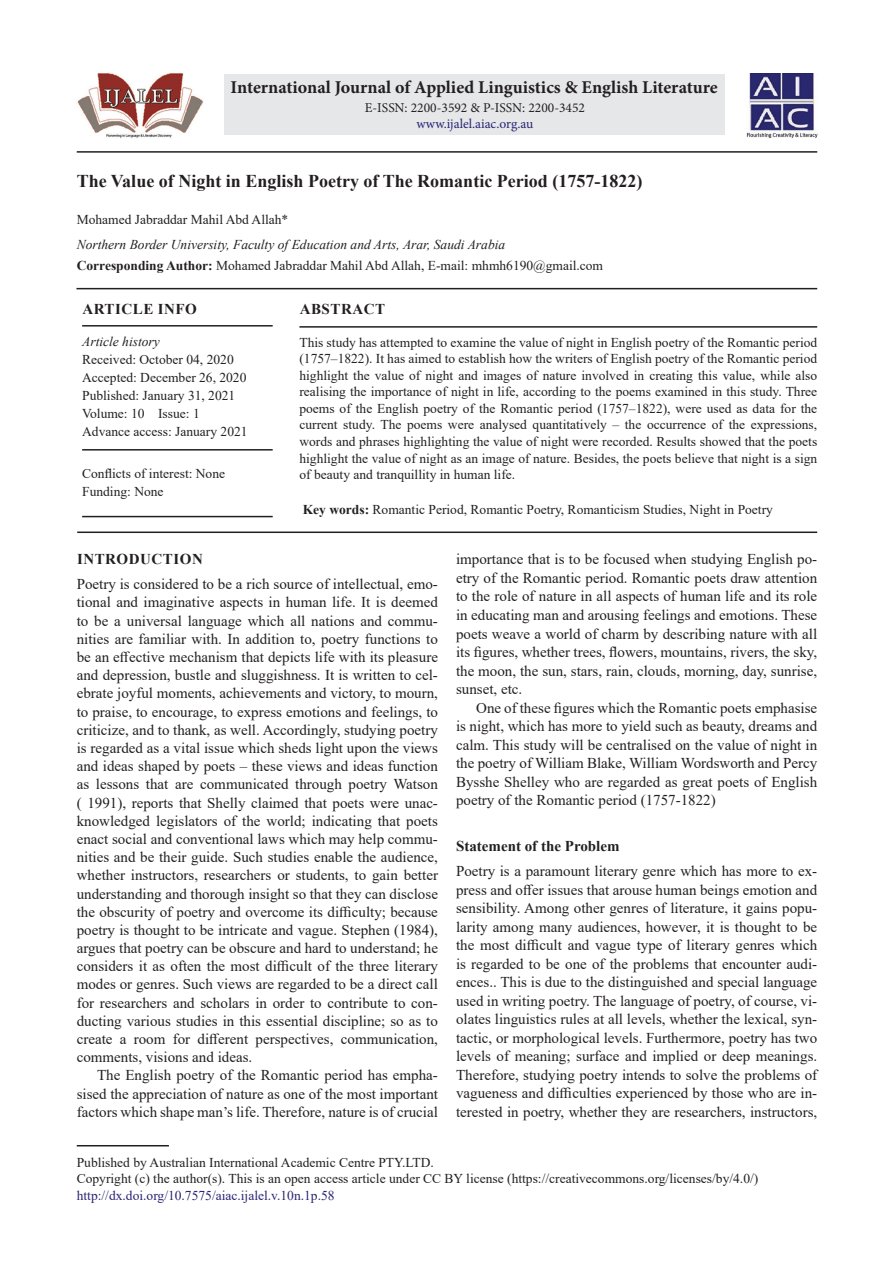
<style>
.page{position:relative;width:894px;height:1263px;background:#fff}
.page>*{position:absolute;margin:0;border:0;box-sizing:border-box;transform-origin:0 0}
.AT{font:700 18px "Times New Roman";color:#231f20}
.J_Name{font:700 18px "Minion Pro";color:#231f20}
.TXFL{font:15px/18.1px "Times New Roman";color:#231f20;text-align:justify}
.TX{font:15px/18.5px "Times New Roman";color:#231f20;text-align:justify}
.ART_INFO{font:700 15px "Times New Roman";letter-spacing:.035em;color:#231f20}
.ART_INFO-2{font:700 15px "Times New Roman";color:#231f20}
.ABSH{font:700 15px "Times New Roman";letter-spacing:.035em;color:#231f20}
.ABS{font:13.5px/16.5px "Times New Roman";color:#231f20;text-align:justify}
.PUB_Details{font:13.5px/16.5px "Times New Roman";color:#231f20}
.HIS{font:13.5px/18px "Times New Roman";color:#231f20}
.ADD{font:13.5px "Times New Roman";color:#231f20}
.KWD{font:13.5px "Times New Roman";color:#231f20}
.AFF{font:italic 13.5px "Times New Roman";color:#231f20}
.HIS_1{font:13.5px/18px "Times New Roman";color:#231f20}
.ISSN_Num{font:13.5px "Minion Pro";color:#231f20}
.AU{font:13.5px "Times New Roman";color:#231f20}
.ISSN_Web{font:13.5px "Minion Pro";color:#282574}
.s1{font-weight:700}
.s2{color:#282574}
.s3{font-style:italic}
</style>
<div class="page">
<hr style="left:77px;top:151px;width:739px;height:2px;background:#231f20">
<hr style="left:76px;top:288px;width:740px;height:1px;background:#231f20">
<hr style="left:299px;top:326px;width:517px;height:2px;background:#231f20">
<hr style="left:77px;top:531px;width:739px;height:2px;background:#231f20">
<hr style="left:77px;top:1145px;width:92px;height:1px;background:#231f20">
<div style="left:224px;top:74px;width:501px;height:60px;background:#e6e7e9"></div>
<img style="left:746px;top:73px;width:70px;height:65px">
<img style="left:77px;top:73px;width:126px;height:65px">
<hr style="left:82px;top:325px;width:190px;height:1px;background:#231f20">
<hr style="left:82px;top:449px;width:190px;height:1px;background:#231f20">
<hr style="left:82px;top:516px;width:190px;height:1px;background:#231f20">
<p class="J_Name" style="left:230px;top:75px;width:488px">International Journal of Applied Linguistics &amp; English Literature</p>
<p class="ISSN_Num" style="left:364px;top:98px;width:222px">E-ISSN: 2200-3592 &amp; P-ISSN: 2200-3452</p>
<p class="ISSN_Web" style="left:416px;top:115px;width:118px">www.ijalel.aiac.org.au</p>
<p class="AT" style="left:77px;top:168px;width:567px">The Value of Night in English Poetry of The Romantic Period (1757-1822)</p>
<p class="AU" style="left:77px;top:210px;width:213px">Mohamed Jabraddar Mahil Abd Allah*</p>
<p class="AFF" style="left:77px;top:236px;width:430px">Northern Border University, Faculty of Education and Arts, Arar, Saudi Arabia</p>
<p class="ADD" style="left:77px;top:256px;width:527px"><span class="s1">Corresponding Author:</span> Mohamed Jabraddar Mahil Abd Allah, E-mail: mhmh6190@gmail.com</p>
<p class="ABSH" style="left:299px;top:298px;width:87px">ABSTRACT</p>
<p class="ABS" style="left:299px;top:334px;width:519px">This study has attempted to examine the value of night in English poetry of the Romantic period (1757–1822). It has aimed to establish how the writers of English poetry of the Romantic period highlight the value of night and images of nature involved in creating this value, while also realising the importance of night in life, according to the poems examined in this study. Three poems of the English poetry of the Romantic period (1757–1822), were used as data for the current study. The poems were analysed quantitatively – the occurrence of the expressions, words and phrases highlighting the value of night were recorded. Results showed that the poets highlight the value of night as an image of nature. Besides, the poets believe that night is a sign of beauty and tranquillity in human life.</p>
<p class="KWD" style="left:303px;top:499px;width:471px"><span class="s1">Key words:</span> Romantic Period, Romantic Poetry, Romanticism Studies, Night in Poetry</p>
<h1 class="ART_INFO" style="left:77px;top:548px;width:127px">INTRODUCTION</h1>
<p class="TXFL" style="left:77px;top:574px;width:362px">Poetry is considered to be a rich source of intellectual, emo&shy;tional and imaginative aspects in human life. It is deemed to be a universal language which all nations and commu&shy;nities are familiar with. In addition to, poetry functions to be an effective mechanism that depicts life with its pleasure and depression, bustle and sluggishness. It is written to cel&shy;ebrate joyful moments, achievements and victory, to mourn, to praise, to encourage, to express emotions and feelings, to criticize, and to thank, as well. Accordingly, studying poetry is regarded as a vital issue which sheds light upon the views and ideas shaped by poets – these views and ideas function as lessons that are communicated through poetry Watson ( 1991), reports that Shelly claimed that poets were unac&shy;knowledged legislators of the world; indicating that poets enact social and conventional laws which may help commu&shy;nities and be their guide. Such studies enable the audience, whether instructors, researchers or students, to gain better understanding and thorough insight so that they can disclose the obscurity of poetry and overcome its difficulty; because poetry is thought to be intricate and vague. Stephen (1984), argues that poetry can be obscure and hard to understand; he considers it as often the most difficult of the three literary modes or genres. Such views are regarded to be a direct call for researchers and scholars in order to contribute to con&shy;ducting various studies in this essential discipline; so as to create a room for different perspectives, communication, comments, visions and ideas.</p>
<p class="TX" style="left:77px;top:1065px;width:362px;text-indent:20px">The English poetry of the Romantic period has empha&shy;sised the appreciation of nature as one of the most important factors which shape man’s life. Therefore, nature is of crucial</p>
<p class="PUB_Details" style="left:77px;top:1153px;width:682px">Published by Australian International Academic Centre PTY.LTD.<br>Copyright (c) the author(s). This is an open access article under CC BY license (https://creativecommons.org/licenses/by/4.0/) <span class="s2">http://dx.doi.org/10.7575/aiac.ijalel.v.10n.1p.58</span></p>
<p class="ART_INFO" style="left:82px;top:298px;width:116px">ARTICLE INFO</p>
<p class="HIS" style="left:82px;top:332px;width:167px"><span class="s3">Article history<br></span>Received: October 04, 2020<br>Accepted: December 26, 2020<br>Published: January 31, 2021<br>Volume: 10 Issue: 1<br>Advance access: January 2021</p>
<p class="HIS_1" style="left:82px;top:463px;width:144px">Conflicts of interest: None<br>Funding: None</p>
<p class="TX" style="left:456px;top:550px;width:362px">importance that is to be focused when studying English po&shy;etry of the Romantic period. Romantic poets draw attention to the role of nature in all aspects of human life and its role in educating man and arousing feelings and emotions. These poets weave a world of charm by describing nature with all its figures, whether trees, flowers, mountains, rivers, the sky, the moon, the sun, stars, rain, clouds, morning, day, sunrise, sunset, etc.</p>
<p class="TX" style="left:456px;top:698px;width:362px;text-indent:20px">One of these figures which the Romantic poets emphasise is night, which has more to yield such as beauty, dreams and calm. This study will be centralised on the value of night in the poetry of William Blake, William Wordsworth and Percy Bysshe Shelley who are regarded as great poets of English poetry of the Romantic period (1757-1822)</p>
<h2 class="ART_INFO-2" style="left:456px;top:835px;width:165px">Statement of the Problem</h2>
<p class="TXFL" style="left:456px;top:861px;width:362px">Poetry is a paramount literary genre which has more to ex&shy;press and offer issues that arouse human beings emotion and sensibility. Among other genres of literature, it gains popu&shy;larity among many audiences, however, it is thought to be the most difficult and vague type of literary genres which is regarded to be one of the problems that encounter audi&shy;ences.. This is due to the distinguished and special language used in writing poetry. The language of poetry, of course, vi&shy;olates linguistics rules at all levels, whether the lexical, syn&shy;tactic, or morphological levels. Furthermore, poetry has two levels of meaning; surface and implied or deep meanings.<br>Therefore, studying poetry intends to solve the problems of vagueness and difficulties experienced by those who are in&shy;terested in poetry, whether they are researchers, instructors,</p>
</div>
